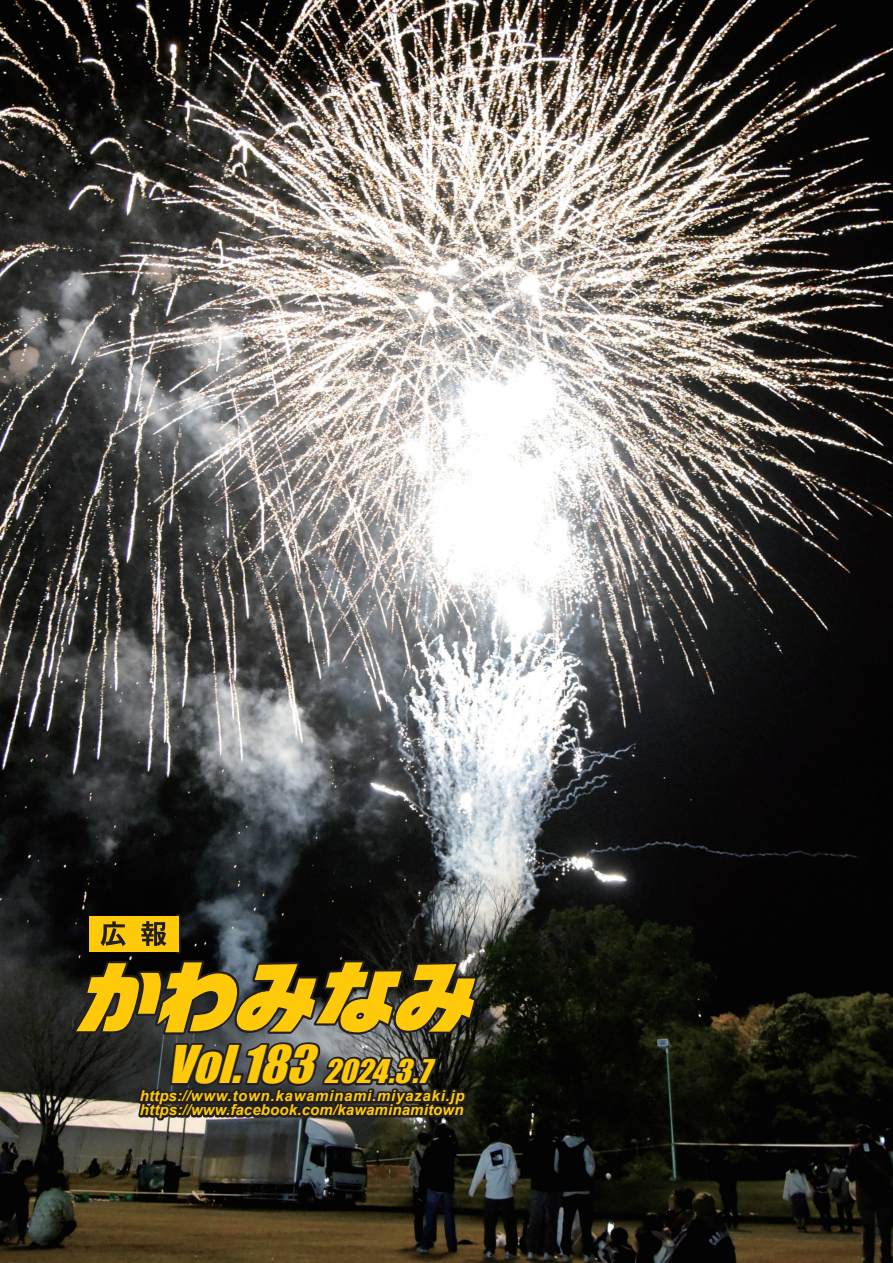
<style>
.page{position:relative;width:893px;height:1263px;background:#fff}
.page>*{position:absolute;margin:0;border:0;box-sizing:border-box;transform-origin:0 0}
.t1{font:italic 76.8px "RFG San Srf U 90 ms RKSJ H";color:#feca0a;scale:1.04 1}
.t2{font:italic 30px "Impact";color:#feca0a;scale:1.04 1}
.t3{font:italic 700 15px/13.8px "Arial";letter-spacing:.01em;color:#feca0a}
.s1{font-size:47.85px}
</style>
<div class="page">
<img style="left:0;top:0;width:893px;height:1263px">
<svg style="left:68px;top:958px;width:421px;height:175px;background:#363635"></svg>
<svg style="left:178px;top:916px;width:3px;height:36px"></svg>
<div style="left:89px;top:916px;width:89px;height:36px;background:#feca0a"></div>
<svg style="left:100px;top:921px;width:26px;height:25px"></svg>
<svg style="left:141px;top:921px;width:25px;height:25px"></svg>
<h1 class="t1" style="left:73px;top:956px;width:404px">かわみなみ</h1>
<h2 class="t2" style="left:166px;top:1048px;width:266px"><span class="s1">Vol.183</span> 2024.3.7</h2>
<p class="t3" style="left:140px;top:1090px;width:326px">https://www.town.kawaminami.miyazaki.jp https://www.facebook.com/kawaminamitown</p>
</div>
